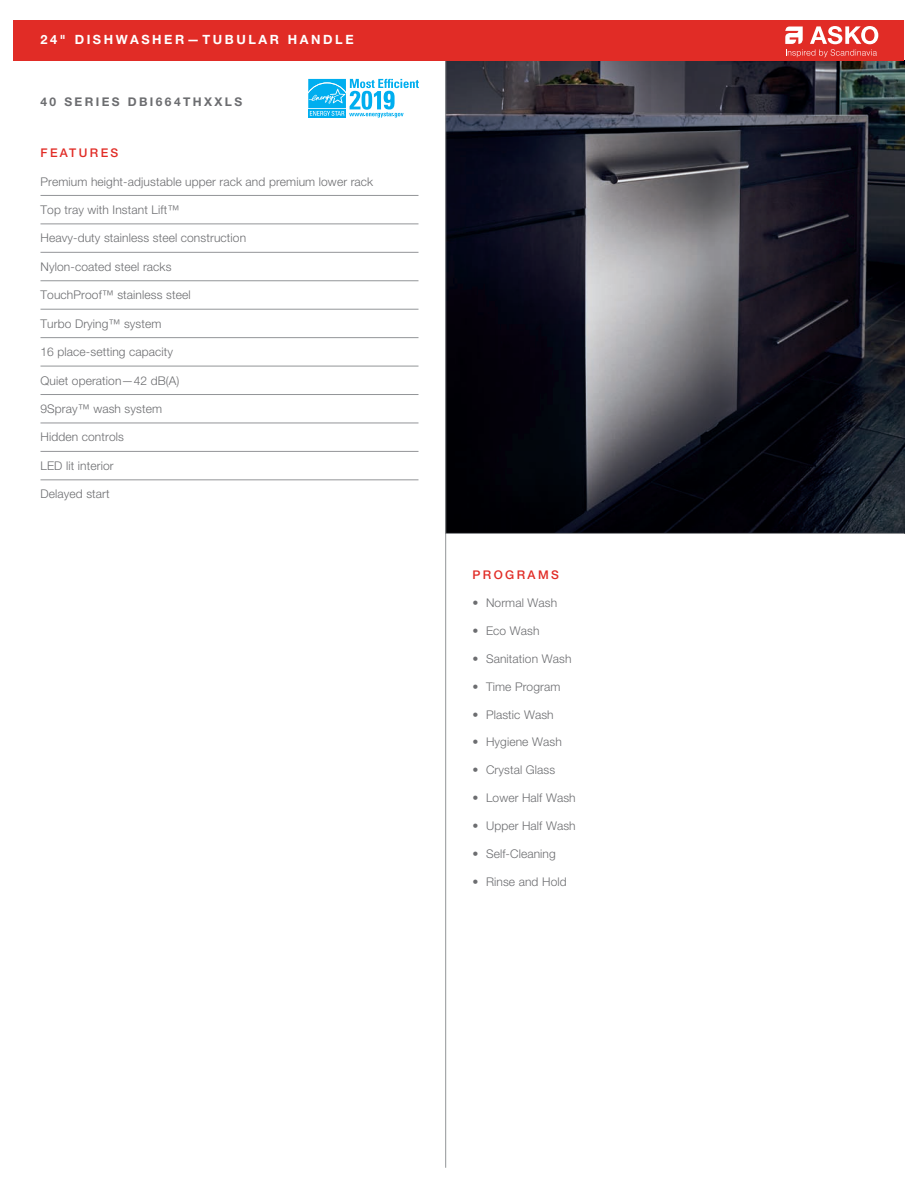
<style>
.page{position:relative;width:918px;height:1188px;background:#fff}
.page>*{position:absolute;margin:0;border:0;box-sizing:border-box;transform-origin:0 0}
.t1{font:700 12.75px "Helvetica Neue LT Std";letter-spacing:.2em;color:#fff}
.t2{font:300 12px "Helvetica Neue LT Std";letter-spacing:.01em;color:#6c6d70}
.t3{font:700 12px "Helvetica Neue LT Std";letter-spacing:.2em;color:#6c6d70}
.t4{font:500 12px "Helvetica Neue LT Std";letter-spacing:.2em;color:#e12c26}
</style>
<div class="page">
<img style="left:446px;top:61px;width:458px;height:472px">
<hr style="left:445px;top:61px;width:1px;height:1107px;background:#939598">
<div style="left:14px;top:20px;width:890px;height:41px;background:#e12c26"></div>
<svg style="left:785px;top:26px;width:93px;height:31px"></svg>
<hr style="left:446px;top:533px;width:458px;height:1px;background:#939598">
<hr style="left:40px;top:195px;width:378px;height:1px;background:#939598">
<hr style="left:40px;top:224px;width:378px;height:1px;background:#939598">
<hr style="left:40px;top:252px;width:378px;height:1px;background:#939598">
<hr style="left:40px;top:281px;width:378px;height:1px;background:#939598">
<hr style="left:40px;top:309px;width:378px;height:1px;background:#939598">
<hr style="left:40px;top:337px;width:378px;height:1px;background:#939598">
<hr style="left:40px;top:366px;width:378px;height:1px;background:#939598">
<hr style="left:40px;top:394px;width:378px;height:1px;background:#939598">
<hr style="left:40px;top:423px;width:378px;height:1px;background:#939598">
<hr style="left:40px;top:451px;width:378px;height:1px;background:#939598">
<hr style="left:40px;top:480px;width:378px;height:1px;background:#939598">
<svg style="left:308px;top:79px;width:111px;height:39px"></svg>
<p class="t1" style="left:40px;top:32px;width:315px">24" DISHWASHER—TUBULAR HANDLE</p>
<p class="t3" style="left:40px;top:95px;width:203px">40 SERIES DBI664THXXLS</p>
<p class="t4" style="left:40px;top:146px;width:79px">FEATURES</p>
<p class="t2" style="left:40px;top:174px;width:334px">Premium height-adjustable upper rack and premium lower rack</p>
<p class="t2" style="left:40px;top:202px;width:140px">Top tray with Instant Lift™</p>
<p class="t2" style="left:40px;top:231px;width:207px">Heavy-duty stainless steel construction</p>
<p class="t2" style="left:40px;top:259px;width:133px">Nylon-coated steel racks</p>
<p class="t2" style="left:40px;top:288px;width:152px">TouchProof™ stainless steel</p>
<p class="t2" style="left:40px;top:316px;width:123px">Turbo Drying™ system</p>
<p class="t2" style="left:40px;top:345px;width:134px">16 place-setting capacity</p>
<p class="t2" style="left:40px;top:373px;width:141px">Quiet operation—42 dB(A)</p>
<p class="t2" style="left:40px;top:401px;width:123px">9Spray™ wash system</p>
<p class="t2" style="left:40px;top:430px;width:85px">Hidden controls</p>
<p class="t2" style="left:40px;top:458px;width:75px">LED lit interior</p>
<p class="t2" style="left:40px;top:487px;width:71px">Delayed start</p>
<p class="t4" style="left:472px;top:568px;width:88px">PROGRAMS</p>
<p class="t2" style="left:472px;top:595px;width:86px">• Normal Wash</p>
<p class="t2" style="left:472px;top:623px;width:69px">• Eco Wash</p>
<p class="t2" style="left:472px;top:651px;width:100px">• Sanitation Wash</p>
<p class="t2" style="left:472px;top:679px;width:89px">• Time Program</p>
<p class="t2" style="left:472px;top:707px;width:83px">• Plastic Wash</p>
<p class="t2" style="left:472px;top:735px;width:91px">• Hygiene Wash</p>
<p class="t2" style="left:472px;top:763px;width:84px">• Crystal Glass</p>
<p class="t2" style="left:472px;top:791px;width:105px">• Lower Half Wash</p>
<p class="t2" style="left:472px;top:819px;width:105px">• Upper Half Wash</p>
<p class="t2" style="left:472px;top:846px;width:85px">• Self-Cleaning</p>
<p class="t2" style="left:472px;top:874px;width:96px">• Rinse and Hold</p>
</div>
